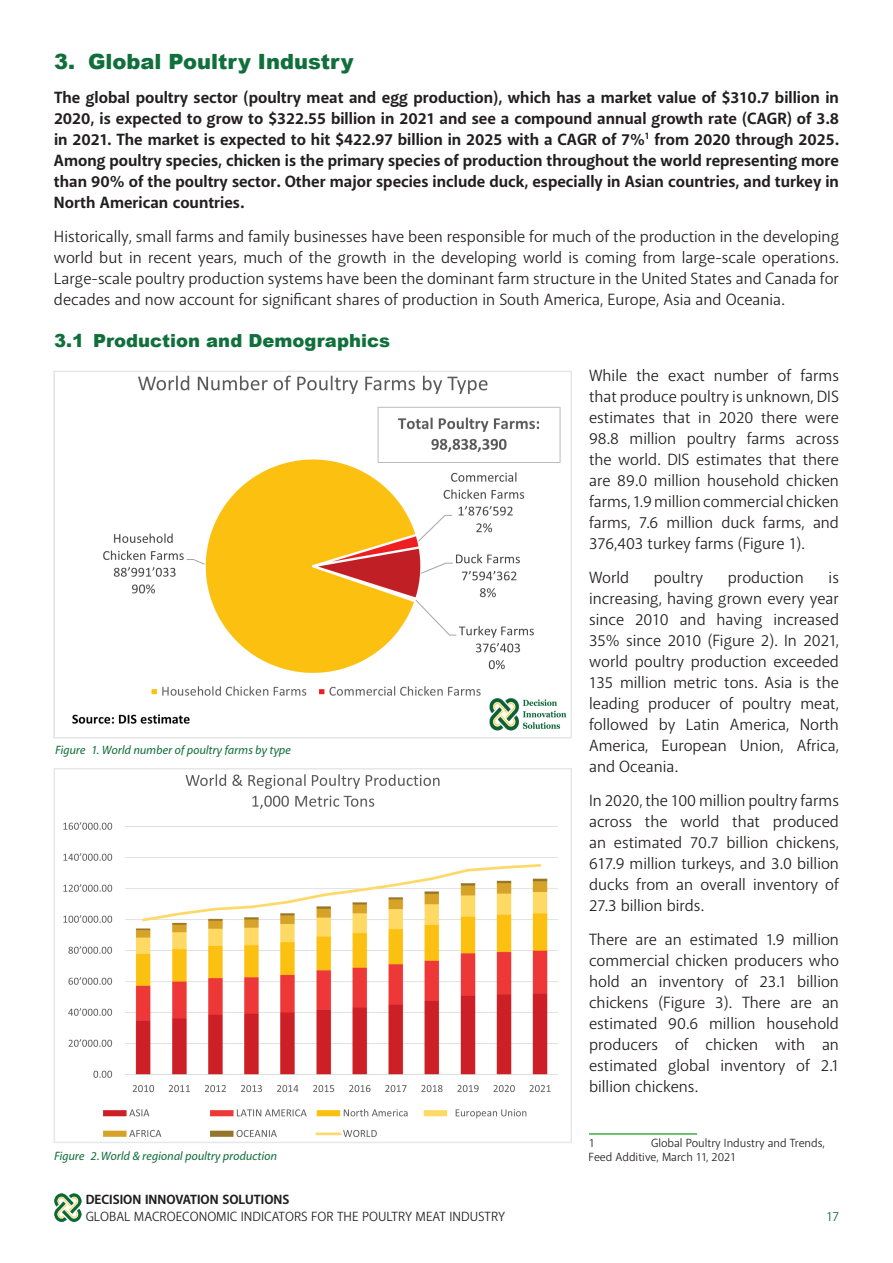
<style>
.page{position:relative;width:893px;height:1263px;background:#fff}
.page>*{position:absolute;margin:0;border:0;box-sizing:border-box;transform-origin:0 0}
.t1{font:900 21px "Arial";color:#116f3c}
.t2{font:900 18px "Arial";color:#116f3c}
.t3{font:16.5px/21px "Akagi Pro";color:#231f20;text-align:justify}
.t4{font:700 16.5px/21px "Akagi Pro";color:#231f20;text-align:justify}
.t5{font:13.5px "Akagi Pro";color:#231f20}
.t6{font:700 13.5px "Akagi Pro";color:#231f20}
.t7{font:13.5px "Akagi Pro";color:#126635}
.t8{font:italic 500 12px "Akagi Pro";color:#116f3c}
.t9{font:12px "Akagi Pro";color:#231f20}
</style>
<div class="page">
<img style="left:54px;top:1194px;width:28px;height:27px">
<hr style="left:589px;top:1133px;width:108px;height:2px;background:#40ae49">
<img style="left:63px;top:774px;width:495px;height:364px">
<div style="left:54px;top:768px;width:518px;height:375px;border:2px solid #e6e7e9"></div>
<img style="left:72px;top:375px;width:495px;height:356px">
<div style="left:53px;top:371px;width:519px;height:367px;border:2px solid #e6e7e9"></div>
<p class="t1" style="left:54px;top:46px;width:301px">3. Global Poultry Industry</p>
<p class="t4" style="left:54px;top:87px;width:786px">The global poultry sector (poultry meat and egg production), which has a market value of $310.7 billion in 2020, is expected to grow to $322.55 billion in 2021 and see a compound annual growth rate (CAGR) of 3.8 in 2021. The market is expected to hit $422.97 billion in 2025 with a CAGR of 7%<sup>1</sup> from 2020 through 2025.<br>Among poultry species, chicken is the primary species of production throughout the world representing more than 90% of the poultry sector. Other major species include duck, especially in Asian countries, and turkey in North American countries.</p>
<p class="t3" style="left:54px;top:226px;width:786px">Historically, small farms and family businesses have been responsible for much of the production in the developing world but in recent years, much of the growth in the developing world is coming from large-scale operations.<br>Large-scale poultry production systems have been the dominant farm structure in the United States and Canada for decades and now account for significant shares of production in South America, Europe, Asia and Oceania.</p>
<p class="t2" style="left:54px;top:328px;width:338px">3.1 Production and Demographics</p>
<p class="t3" style="left:589px;top:365px;width:251px">While the exact number of farms that produce poultry is unknown, DIS estimates that in 2020 there were 98.8 million poultry farms across the world. DIS estimates that there are 89.0 million household chicken farms, 1.9 million commercial chicken farms, 7.6 million duck farms, and 376,403 turkey farms (Figure 1).</p>
<p class="t3" style="left:589px;top:567px;width:42px">World</p>
<p class="t3" style="left:654px;top:567px;width:51px">poultry</p>
<p class="t3" style="left:728px;top:567px;width:77px">production</p>
<p class="t3" style="left:589px;top:567px;width:251px;text-indent:240px">is increasing, having grown every year since 2010 and having increased 35% since 2010 (Figure 2). In 2021, world poultry production exceeded 135 million metric tons. Asia is the leading producer of poultry meat, followed by Latin America, North America, European Union, Africa, and Oceania.</p>
<p class="t3" style="left:589px;top:790px;width:251px">In 2020, the 100 million poultry farms across the world that produced an estimated 70.7 billion chickens, 617.9 million turkeys, and 3.0 billion ducks from an overall inventory of 27.3 billion birds.</p>
<p class="t3" style="left:589px;top:929px;width:251px">There are an estimated 1.9 million commercial chicken producers who hold an inventory of 23.1 billion chickens (Figure 3). There are an estimated 90.6 million household producers of chicken with an estimated global inventory of 2.1 billion chickens.</p>
<p class="t8" style="left:55px;top:743px;width:237px">Figure 1. World number of poultry farms by type</p>
<p class="t9" style="left:589px;top:1136px;width:7px">1</p>
<p class="t9" style="left:651px;top:1136px;width:175px">Global Poultry Industry and Trends,</p>
<p class="t8" style="left:54px;top:1148px;width:224px">Figure 2.World &amp; regional poultry production</p>
<p class="t9" style="left:588px;top:1149px;width:149px">Feed Additive, March 11, 2021</p>
<p class="t6" style="left:86px;top:1191px;width:205px">DECISION INNOVATION SOLUTIONS</p>
<p class="t5" style="left:86px;top:1209px;width:421px">GLOBAL MACROECONOMIC INDICATORS FOR THE POULTRY MEAT INDUSTRY</p>
<p class="t7" style="left:826px;top:1209px;width:14px">17</p>
</div>
